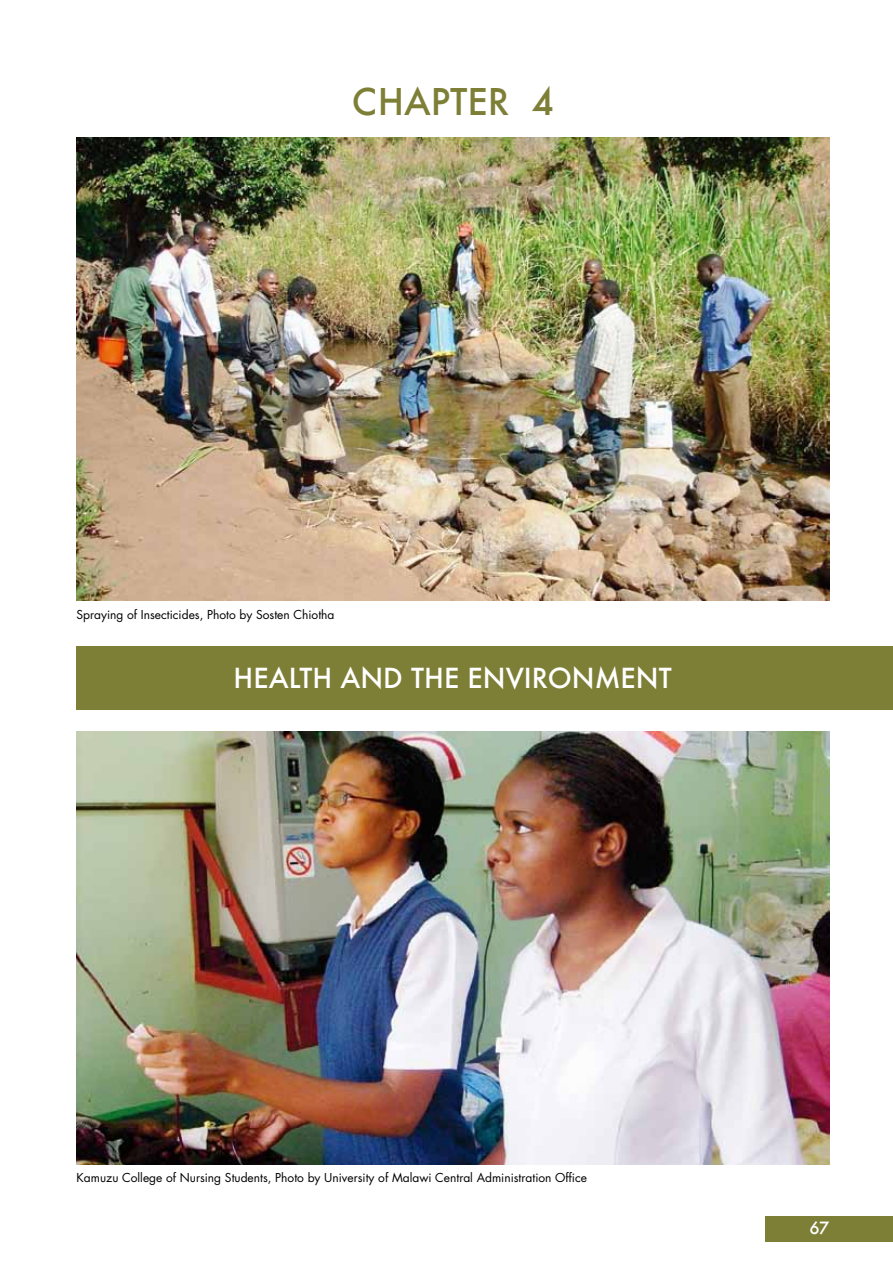
<style>
.page{position:relative;width:893px;height:1263px;background:#fff}
.page>*{position:absolute;margin:0;border:0;box-sizing:border-box;transform-origin:0 0}
.t1{font:500 36px "Futura";color:#7e7f37}
.t2{font:500 27px "Futura";color:#fff}
.t3{font:500 16.5px "Futura";color:#fff}
.t4{font:12px "Futura";color:#000}
</style>
<div class="page">
<div style="left:77px;top:646px;width:816px;height:63px;background:#7e7f37"></div>
<img style="left:77px;top:137px;width:752px;height:464px">
<div style="left:765px;top:1216px;width:128px;height:25px;background:#7e7f37"></div>
<img style="left:76px;top:732px;width:753px;height:432px">
<h1 class="t1" style="left:352px;top:77px;width:204px">CHAPTER 4</h1>
<p class="t4" style="left:77px;top:606px;width:259px">Spraying of Insecticides, Photo by Sosten Chiotha</p>
<h2 class="t2" style="left:234px;top:659px;width:440px">HEALTH AND THE ENVIRONMENT</h2>
<p class="t4" style="left:77px;top:1169px;width:512px">Kamuzu College of Nursing Students, Photo by University of Malawi Central Administration Office</p>
<h3 class="t3" style="left:810px;top:1216px;width:21px">67</h3>
</div>
